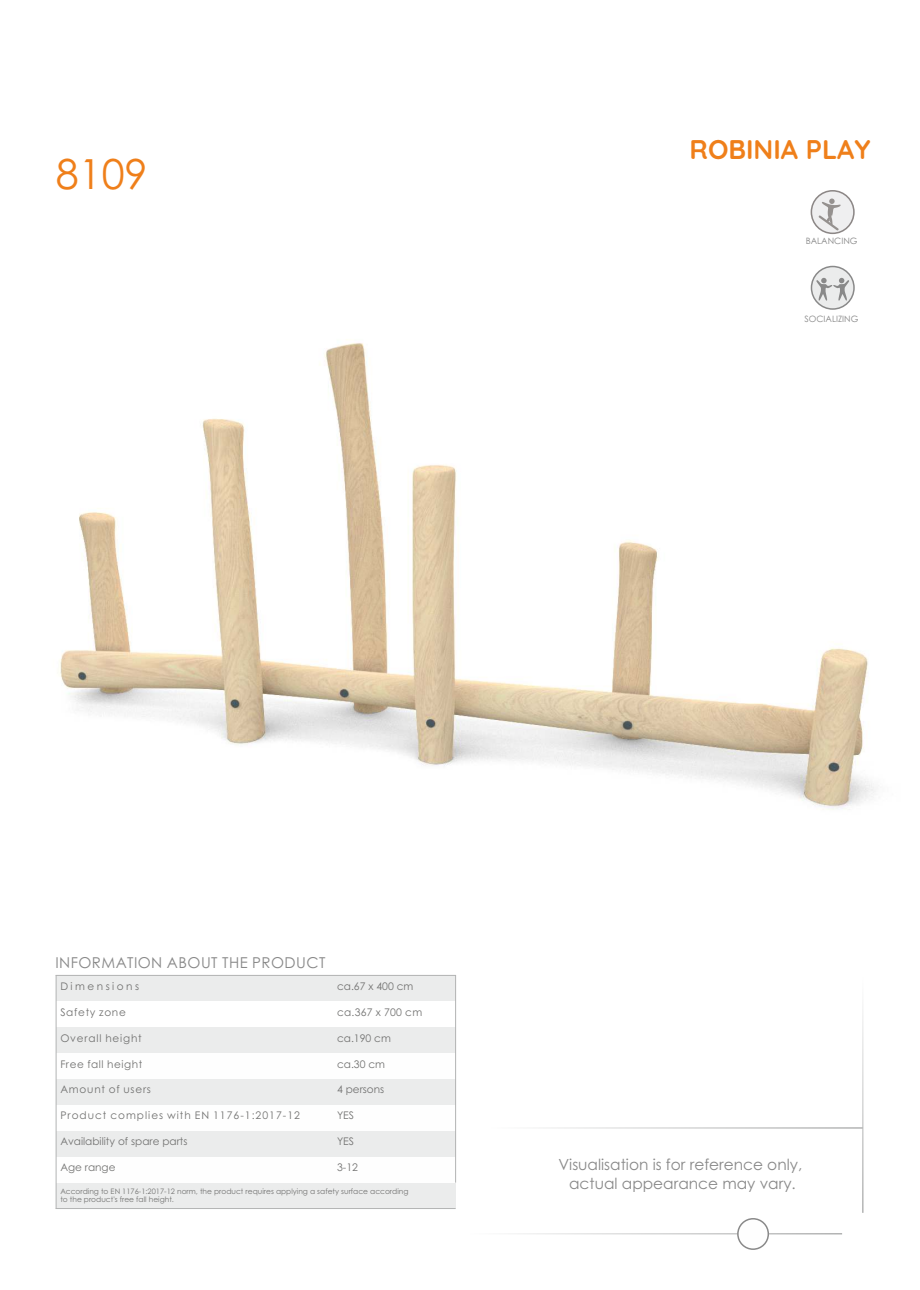
<style>
.page{position:relative;width:920px;height:1290px;background:#fff}
.page>*{position:absolute;margin:0;border:0;box-sizing:border-box;transform-origin:0 0}
.t1{font:41.4px "Century Gothic";color:#ef7f1a}
.t2{font:700 27px "Quicksand";color:#ef7f1a}
.t3{font:15.3px/18.3px "Century Gothic";color:#898989;text-align:center}
.t4{font:15px "Century Gothic";letter-spacing:.03em;color:#898989}
.t5{font:10.5px "Century Gothic";letter-spacing:.055em;color:#727271}
.t6{font:10.5px "Century Gothic";color:#727271}
.t7{font:10.5px "Century Gothic";letter-spacing:.095em;color:#727271}
.t8{font:10.5px "Century Gothic";letter-spacing:.08em;color:#727271}
.t9{font:10.5px "Century Gothic";letter-spacing:.075em;color:#727271}
.t10{font:10.5px "Century Gothic";letter-spacing:.025em;color:#727271}
.t11{font:10.5px "Century Gothic";letter-spacing:.235em;color:#727271}
.t12{font:8.7px "Century Gothic";color:#898989}
.t13{font:7.5px/7.5px "Century Gothic";color:#727271}
</style>
<div class="page">
<img style="left:60px;top:287px;width:816px;height:523px">
<hr style="left:470px;top:1233px;width:372px;height:1px;background:#b2b3b3">
<div style="left:56px;top:975px;width:277px;height:26px;background:#ebecec"></div>
<div style="left:333px;top:975px;width:123px;height:26px;background:#ebecec"></div>
<div style="left:56px;top:1027px;width:277px;height:26px;background:#ebecec"></div>
<div style="left:333px;top:1027px;width:123px;height:26px;background:#ebecec"></div>
<div style="left:56px;top:1079px;width:277px;height:26px;background:#ebecec"></div>
<div style="left:333px;top:1079px;width:123px;height:26px;background:#ebecec"></div>
<div style="left:56px;top:1131px;width:277px;height:26px;background:#ebecec"></div>
<div style="left:333px;top:1131px;width:123px;height:26px;background:#ebecec"></div>
<div style="left:56px;top:1182px;width:400px;height:26px;background:#ebecec"></div>
<hr style="left:56px;top:975px;width:1px;height:234px;background:#b2b3b3">
<hr style="left:455px;top:975px;width:1px;height:207px;background:#b2b3b3">
<hr style="left:56px;top:1208px;width:400px;height:1px;background:#b2b3b3">
<hr style="left:56px;top:975px;width:400px;height:1px;background:#b2b3b3">
<div style="left:737px;top:1218px;width:32px;height:32px;background:#fefefe;border:2px solid #898989;border-radius:50%"></div>
<hr style="left:862px;top:977px;width:1px;height:236px;background:#b2b3b3">
<hr style="left:490px;top:1127px;width:373px;height:2px;background:#b2b3b3">
<div style="left:811px;top:191px;width:43px;height:42px;background:#efeff0;border-radius:50%"></div>
<div style="left:811px;top:190px;width:44px;height:44px;border:2px solid #8c8786;border-radius:50%"></div>
<svg style="left:817px;top:199px;width:24px;height:34px"></svg>
<svg style="left:811px;top:266px;width:44px;height:44px"></svg>
<svg style="left:816px;top:278px;width:33px;height:23px"></svg>
<h1 class="t1" style="left:56px;top:158px;width:93px">8109</h1>
<h2 class="t2" style="left:689px;top:132px;width:183px">ROBINIA PLAY</h2>
<p class="t12" style="left:806px;top:237px;width:53px">BALANCING</p>
<p class="t12" style="left:804px;top:316px;width:55px">SOCIALIZING</p>
<h3 class="t4" style="left:56px;top:957px;width:271px">INFORMATION ABOUT THE PRODUCT</h3>
<h3 class="t11" style="left:60px;top:982px;width:80px">Dimensions</h3>
<h3 class="t5" style="left:337px;top:982px;width:78px">ca.67 x 400 cm</h3>
<h3 class="t5" style="left:60px;top:1008px;width:67px">Safety zone</h3>
<h3 class="t10" style="left:337px;top:1008px;width:87px">ca.367 x 700 cm</h3>
<h3 class="t8" style="left:60px;top:1034px;width:83px">Overall height</h3>
<h3 class="t5" style="left:337px;top:1034px;width:55px">ca.190 cm</h3>
<h3 class="t5" style="left:60px;top:1060px;width:83px">Free fall height</h3>
<h3 class="t5" style="left:337px;top:1060px;width:50px">ca.30 cm</h3>
<h3 class="t9" style="left:60px;top:1085px;width:92px">Amount of users</h3>
<h3 class="t6" style="left:337px;top:1085px;width:49px">4 persons</h3>
<h3 class="t7" style="left:60px;top:1111px;width:241px">Product complies with EN 1176-1:2017-12</h3>
<h3 class="t5" style="left:337px;top:1111px;width:19px">YES</h3>
<h3 class="t6" style="left:60px;top:1137px;width:129px">Availability of spare parts</h3>
<h3 class="t5" style="left:337px;top:1137px;width:19px">YES</h3>
<h3 class="t6" style="left:60px;top:1163px;width:57px">Age range</h3>
<h3 class="t5" style="left:337px;top:1163px;width:22px">3-12</h3>
<p class="t13" style="left:60px;top:1188px;width:350px">According to EN 1176-1:2017-12 norm, the product requires applying a safety surface according to the product's free fall height.</p>
<h3 class="t3" style="left:558px;top:1157px;width:245px">Visualisation is for reference only, actual appearance may vary.</h3>
</div>
